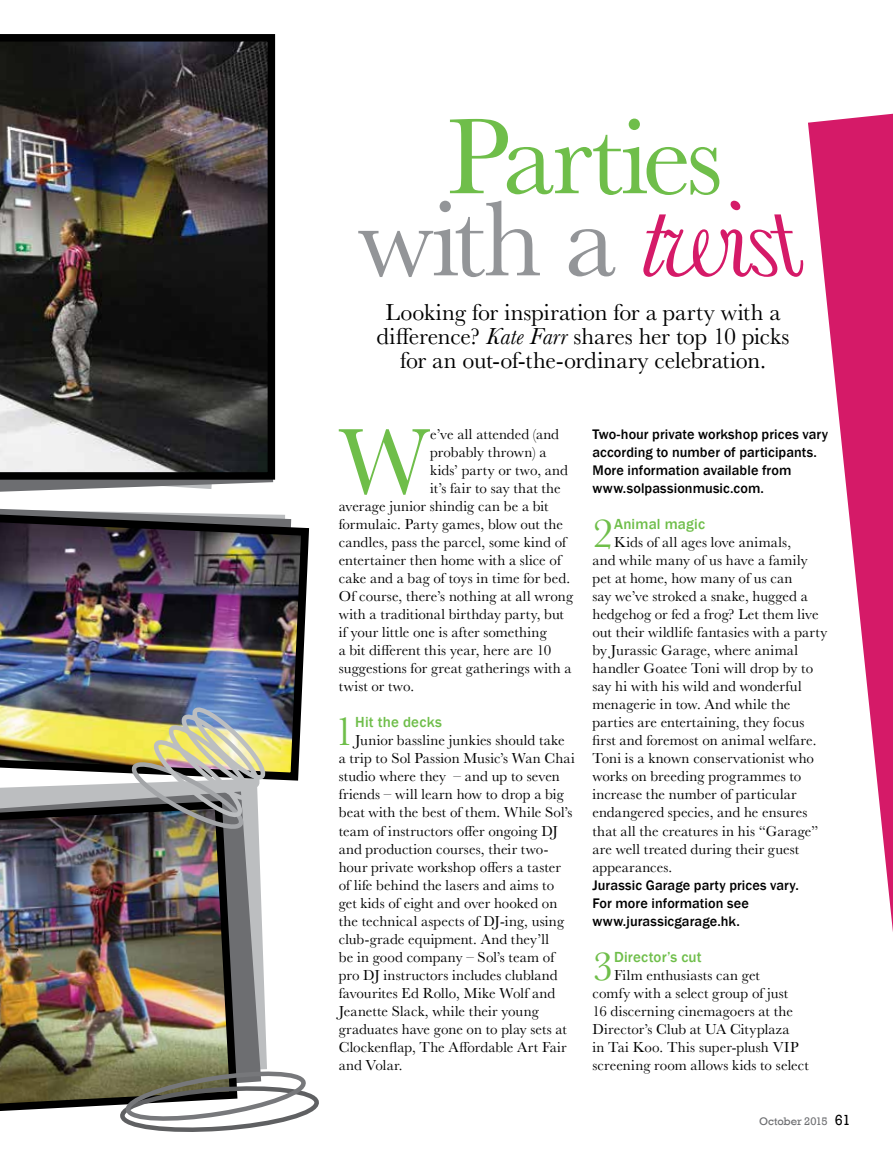
<style>
.page{position:relative;width:893px;height:1149px;background:#fff}
.page>*{position:absolute;margin:0;border:0;box-sizing:border-box;transform-origin:0 0}
.t1{font:111px/82.1px "Baskerville";letter-spacing:-.025em;color:#6fbe4a}
.t2{font:96.6px "Baskerville";color:#6fbe4a}
.t3{font:42.15px "Baskerville";color:#6fbe4a}
.t4{font:24px/24px "Baskerville";color:#000;text-align:center}
.t5{font:15px/18px "Baskerville";letter-spacing:.005em;color:#000}
.t6{font:500 15px "Franklin Gothic";letter-spacing:.015em;color:#6fbe4a}
.t7{font:500 14.25px/18px "Franklin Gothic";letter-spacing:.005em;color:#000}
.t8{font:11.25px "Rockwell";letter-spacing:-.005em;color:#6d6e71}
.s1{color:#939598}
.s2{font-style:italic;color:#d51a68}
.s3{font-style:italic}
.s4{font-size:15px;color:#000}
</style>
<div class="page">
<svg style="left:808px;top:114px;width:85px;height:818px"></svg>
<img style="left:0;top:508px;width:310px;height:273px">
<svg style="left:0;top:479px;width:273px;height:12px;fill:#6d6e71"></svg>
<img style="left:0;top:34px;width:275px;height:445px">
<svg style="left:0;top:778px;width:267px;height:292px"></svg>
<svg style="left:0;top:791px;width:261px;height:279px;background:#959799"></svg>
<img style="left:0;top:796px;width:241px;height:315px">
<svg style="left:120px;top:1070px;width:199px;height:61px"></svg>
<img style="left:128px;top:699px;width:140px;height:137px">
<h1 class="t1" style="left:358px;top:118px;width:530px;text-indent:88px">Parties <span class="s1">with a</span> <span class="s2">twist</span></h1>
<h3 class="t4" style="left:376px;top:300px;width:415px">Looking for inspiration for a party with a difference? <span class="s3">Kate Farr</span> shares her top 10 picks for an out-of-the-ordinary celebration.</h3>
<h2 class="t2" style="left:339px;top:400px;width:93px">W</h2>
<p class="t5" style="left:430px;top:425px;width:130px">e’ve all attended (and</p>
<p class="t5" style="left:430px;top:443px;width:118px">probably thrown) a</p>
<p class="t5" style="left:430px;top:461px;width:139px">kids’ party or two, and</p>
<p class="t5" style="left:430px;top:479px;width:132px">it’s fair to say that the</p>
<p class="t5" style="left:339px;top:497px;width:211px">average junior shindig can be a bit</p>
<p class="t5" style="left:339px;top:515px;width:226px">formulaic. Party games, blow out the</p>
<p class="t5" style="left:339px;top:533px;width:229px">candles, pass the parcel, some kind of</p>
<p class="t5" style="left:339px;top:551px;width:224px">entertainer then home with a slice of</p>
<p class="t5" style="left:339px;top:569px;width:233px">cake and a bag of toys in time for bed.</p>
<p class="t5" style="left:339px;top:587px;width:236px">Of course, there’s nothing at all wrong</p>
<p class="t5" style="left:339px;top:605px;width:227px">with a traditional birthday party, but</p>
<p class="t5" style="left:339px;top:623px;width:209px">if your little one is after something</p>
<p class="t5" style="left:339px;top:641px;width:214px">a bit different this year, here are 10</p>
<p class="t5" style="left:339px;top:659px;width:234px">suggestions for great gatherings with a</p>
<p class="t5" style="left:339px;top:677px;width:77px">twist or two.</p>
<h3 class="t3" style="left:334px;top:704px;width:23px">1</h3>
<p class="t6" style="left:355px;top:713px;width:88px">Hit the decks</p>
<p class="t5" style="left:339px;top:731px;width:237px;text-indent:16px">Junior bassline junkies should take a trip to Sol Passion Music’s Wan Chai studio where they – and up to seven friends – will learn how to drop a big beat with the best of them. While Sol’s team of instructors offer ongoing DJ and production courses, their two&shy;hour private workshop offers a taster of life behind the lasers and aims to get kids of eight and over hooked on the technical aspects of DJ-ing, using club-grade equipment. And they’ll<br>be in good company – Sol’s team of pro DJ instructors includes clubland favourites Ed Rollo, Mike Wolf and Jeanette Slack, while their young graduates have gone on to play sets at Clockenflap, The Affordable Art Fair and Volar.</p>
<p class="t7" style="left:592px;top:425px;width:237px">Two-hour private workshop prices vary according to number of participants.<br>More information available from www.solpassionmusic.com.</p>
<h3 class="t3" style="left:592px;top:506px;width:23px">2</h3>
<p class="t6" style="left:614px;top:515px;width:93px">Animal magic</p>
<p class="t5" style="left:592px;top:533px;width:236px;text-indent:22px">Kids of all ages love animals,<br>and while many of us have a family pet at home, how many of us can<br>say we’ve stroked a snake, hugged a hedgehog or fed a frog? Let them live out their wildlife fantasies with a party by Jurassic Garage, where animal handler Goatee Toni will drop by to say hi with his wild and wonderful menagerie in tow. And while the parties are entertaining, they focus first and foremost on animal welfare.<br>Toni is a known conservationist who works on breeding programmes to increase the number of particular endangered species, and he ensures that all the creatures in his “Garage” are well treated during their guest appearances.</p>
<p class="t7" style="left:592px;top:875px;width:208px">Jurassic Garage party prices vary.<br>For more information see www.jurassicgarage.hk.</p>
<h3 class="t3" style="left:592px;top:938px;width:23px">3</h3>
<p class="t6" style="left:614px;top:947px;width:89px">Director’s cut</p>
<p class="t5" style="left:592px;top:965px;width:218px;text-indent:22px">Film enthusiasts can get<br>comfy with a select group of just<br>16 discerning cinemagoers at the<br>Director’s Club at UA Cityplaza<br>in Tai Koo. This super-plush VIP screening room allows kids to select</p>
<p class="t8" style="left:759px;top:1114px;width:93px">October 2015 <span class="s4">61</span></p>
</div>
